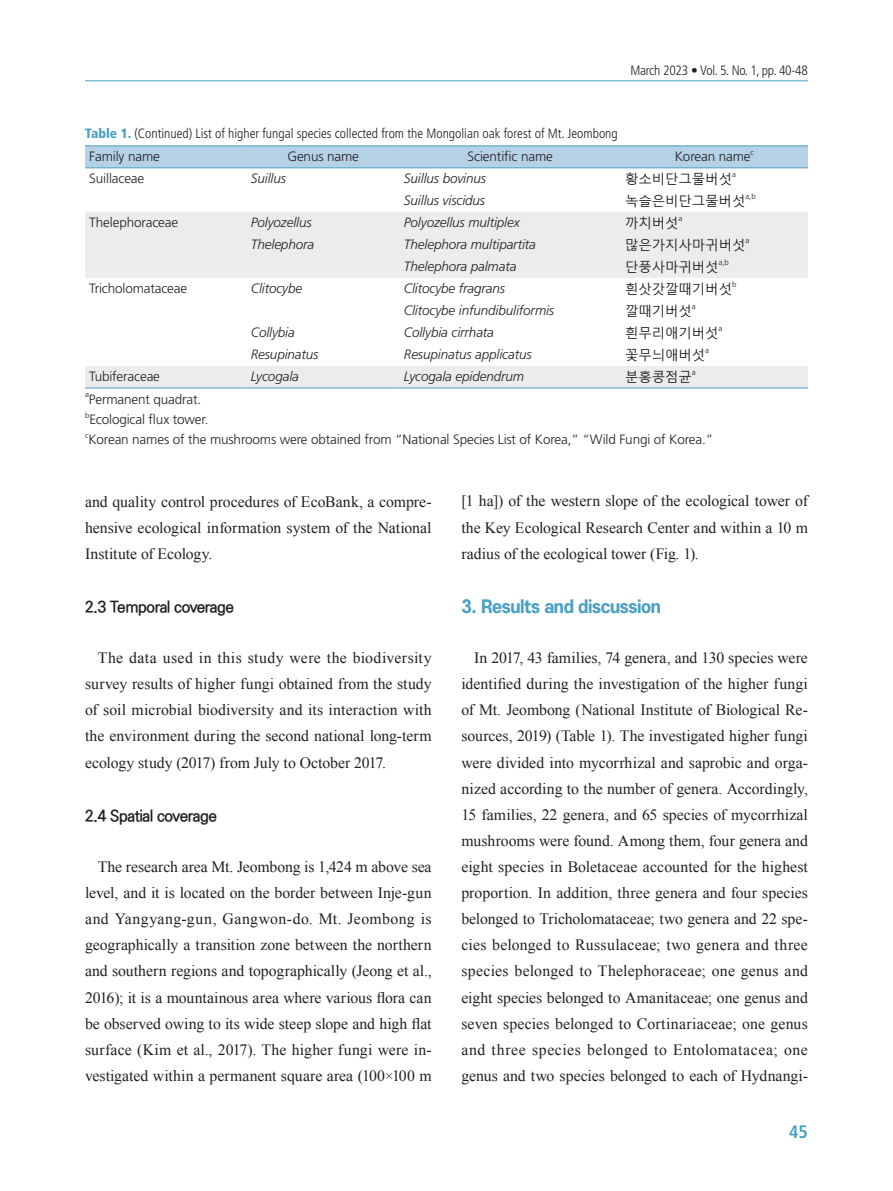
<style>
.page{position:relative;width:893px;height:1191px;background:#fff}
.page>*{position:absolute;margin:0;border:0;box-sizing:border-box;transform-origin:0 0}
.t1{font:700 condensed 18px "Frutiger LT Std";color:#4a9fc4}
.t2{font:800 17.25px "S Core Dream 7";letter-spacing:-.025em;color:#4a9fc4}
.t3{font:15.75px/26.1px "Times New Roman";color:#231f20;text-align:justify}
.t4{font:700 15.75px "Ko Pub World Dotum";letter-spacing:-.035em;color:#231f20}
.t5{font:italic 300 13.5px "Frutiger LT Std";letter-spacing:-.01em;color:#231f20}
.t6{font:300 13.5px "Frutiger LT Std";letter-spacing:-.01em;color:#231f20}
.t7{font:300 condensed 13.5px "Frutiger LT Std";color:#231f20}
.t8{font:13.5px "Malgun Gothic";letter-spacing:-.01em;color:#231f20}
.t9{font:300 condensed 13.5px "Frutiger LT Std";letter-spacing:-.025em;color:#231f20}
.t10{font:300 7.8px "Frutiger LT Std";color:#231f20}
.s1{font-weight:900;color:#4a9fc4}
</style>
<div class="page">
<hr style="left:85px;top:80px;width:723px;height:1px;background:#4a9fc4">
<div style="left:85px;top:146px;width:723px;height:21px;background:#b5d1e5"></div>
<svg style="left:85px;top:212px;width:723px;height:175px"></svg>
<hr style="left:85px;top:145px;width:162px;height:1px;background:#4a9fc4">
<hr style="left:247px;top:145px;width:153px;height:1px;background:#4a9fc4">
<hr style="left:400px;top:145px;width:221px;height:1px;background:#4a9fc4">
<hr style="left:621px;top:145px;width:187px;height:1px;background:#4a9fc4">
<hr style="left:85px;top:167px;width:162px;height:1px;background:#4a9fc4">
<hr style="left:247px;top:167px;width:153px;height:1px;background:#4a9fc4">
<hr style="left:400px;top:167px;width:221px;height:1px;background:#4a9fc4">
<hr style="left:621px;top:167px;width:187px;height:1px;background:#4a9fc4">
<hr style="left:85px;top:387px;width:162px;height:1px;background:#4a9fc4">
<hr style="left:247px;top:387px;width:153px;height:1px;background:#4a9fc4">
<hr style="left:400px;top:387px;width:221px;height:1px;background:#4a9fc4">
<hr style="left:621px;top:387px;width:187px;height:1px;background:#4a9fc4">
<p class="t9" style="left:630px;top:63px;width:179px">March 2023 • Vol. 5. No. 1, pp. 40-48</p>
<p class="t7" style="left:85px;top:126px;width:534px"><span class="s1">Table 1.</span> (Continued) List of higher fungal species collected from the Mongolian oak forest of Mt. Jeombong</p>
<p class="t6" style="left:89px;top:149px;width:72px">Family name</p>
<p class="t6" style="left:287px;top:149px;width:73px">Genus name</p>
<p class="t6" style="left:468px;top:149px;width:87px">Scientific name</p>
<p class="t6" style="left:675px;top:149px;width:77px">Korean name</p>
<p class="t10" style="left:750px;top:148px;width:5px">c</p>
<p class="t6" style="left:89px;top:171px;width:57px">Suillaceae</p>
<p class="t5" style="left:251px;top:171px;width:37px">Suillus</p>
<p class="t5" style="left:404px;top:171px;width:84px">Suillus bovinus</p>
<p class="t8" style="left:625px;top:170px;width:112px">황소비단그물버섯<sup>a</sup></p>
<p class="t5" style="left:404px;top:193px;width:83px">Suillus viscidus</p>
<p class="t8" style="left:625px;top:192px;width:132px">녹슬은비단그물버섯<sup>a,b</sup></p>
<p class="t6" style="left:89px;top:215px;width:91px">Thelephoraceae</p>
<p class="t5" style="left:251px;top:215px;width:62px">Polyozellus</p>
<p class="t5" style="left:404px;top:215px;width:117px">Polyozellus multiplex</p>
<p class="t8" style="left:625px;top:214px;width:59px">까치버섯<sup>a</sup></p>
<p class="t5" style="left:251px;top:237px;width:65px">Thelephora</p>
<p class="t5" style="left:404px;top:237px;width:134px">Thelephora multipartita</p>
<p class="t8" style="left:625px;top:236px;width:126px">많은가지사마귀버섯<sup>a</sup></p>
<p class="t5" style="left:404px;top:259px;width:114px">Thelephora palmata</p>
<p class="t8" style="left:625px;top:258px;width:105px">단풍사마귀버섯<sup>a,b</sup></p>
<p class="t6" style="left:89px;top:281px;width:99px">Tricholomataceae</p>
<p class="t5" style="left:251px;top:281px;width:53px">Clitocybe</p>
<p class="t5" style="left:404px;top:281px;width:103px">Clitocybe fragrans</p>
<p class="t8" style="left:625px;top:280px;width:113px">흰삿갓깔때기버섯<sup>b</sup></p>
<p class="t5" style="left:404px;top:303px;width:152px">Clitocybe infundibuliformis</p>
<p class="t8" style="left:625px;top:302px;width:72px">깔때기버섯<sup>a</sup></p>
<p class="t5" style="left:251px;top:325px;width:46px">Collybia</p>
<p class="t5" style="left:404px;top:325px;width:92px">Collybia cirrhata</p>
<p class="t8" style="left:625px;top:324px;width:99px">흰무리애기버섯<sup>a</sup></p>
<p class="t5" style="left:251px;top:347px;width:69px">Resupinatus</p>
<p class="t5" style="left:404px;top:347px;width:129px">Resupinatus applicatus</p>
<p class="t8" style="left:625px;top:346px;width:86px">꽃무늬애버섯<sup>a</sup></p>
<p class="t6" style="left:89px;top:369px;width:72px">Tubiferaceae</p>
<p class="t5" style="left:251px;top:369px;width:50px">Lycogala</p>
<p class="t5" style="left:404px;top:369px;width:122px">Lycogala epidendrum</p>
<p class="t8" style="left:625px;top:368px;width:72px">분홍콩점균<sup>a</sup></p>
<p class="t10" style="left:85px;top:390px;width:5px">a</p>
<p class="t6" style="left:89px;top:391px;width:114px">Permanent quadrat.</p>
<p class="t10" style="left:85px;top:410px;width:6px">b</p>
<p class="t6" style="left:89px;top:412px;width:121px">Ecological flux tower.</p>
<p class="t10" style="left:85px;top:431px;width:5px">c</p>
<p class="t6" style="left:88px;top:432px;width:626px">Korean names of the mushrooms were obtained from “National Species List of Korea,” “Wild Fungi of Korea.”</p>
<p class="t3" style="left:85px;top:488px;width:348px">and quality control procedures of EcoBank, a compre&shy;hensive ecological information system of the National Institute of Ecology.</p>
<p class="t4" style="left:85px;top:595px;width:151px">2.3 Temporal coverage</p>
<p class="t3" style="left:85px;top:644px;width:348px;text-indent:13px">The data used in this study were the biodiversity survey results of higher fungi obtained from the study of soil microbial biodiversity and its interaction with the environment during the second national long-term ecology study (2017) from July to October 2017.</p>
<p class="t4" style="left:85px;top:804px;width:133px">2.4 Spatial coverage</p>
<p class="t3" style="left:85px;top:853px;width:348px;text-indent:13px">The research area Mt. Jeombong is 1,424 m above sea level, and it is located on the border between Inje-gun and Yangyang-gun, Gangwon-do. Mt. Jeombong is geographically a transition zone between the northern and southern regions and topographically (Jeong et al., 2016); it is a mountainous area where various flora can be observed owing to its wide steep slope and high flat surface (Kim et al., 2017). The higher fungi were in&shy;vestigated within a permanent square area (100×100 m</p>
<p class="t3" style="left:461px;top:488px;width:348px">[1 ha]) of the western slope of the ecological tower of the Key Ecological Research Center and within a 10 m radius of the ecological tower (Fig. 1).</p>
<p class="t2" style="left:461px;top:594px;width:201px">3. Results and discussion</p>
<p class="t3" style="left:461px;top:644px;width:348px;text-indent:13px">In 2017, 43 families, 74 genera, and 130 species were identified during the investigation of the higher fungi of Mt. Jeombong (National Institute of Biological Re&shy;sources, 2019) (Table 1). The investigated higher fungi were divided into mycorrhizal and saprobic and orga&shy;nized according to the number of genera. Accordingly, 15 families, 22 genera, and 65 species of mycorrhizal mushrooms were found. Among them, four genera and eight species in Boletaceae accounted for the highest proportion. In addition, three genera and four species belonged to Tricholomataceae; two genera and 22 spe&shy;cies belonged to Russulaceae; two genera and three species belonged to Thelephoraceae; one genus and eight species belonged to Amanitaceae; one genus and seven species belonged to Cortinariaceae; one genus and three species belonged to Entolomatacea; one genus and two species belonged to each of Hydnangi-</p>
<p class="t1" style="left:789px;top:1121px;width:20px">45</p>
</div>
